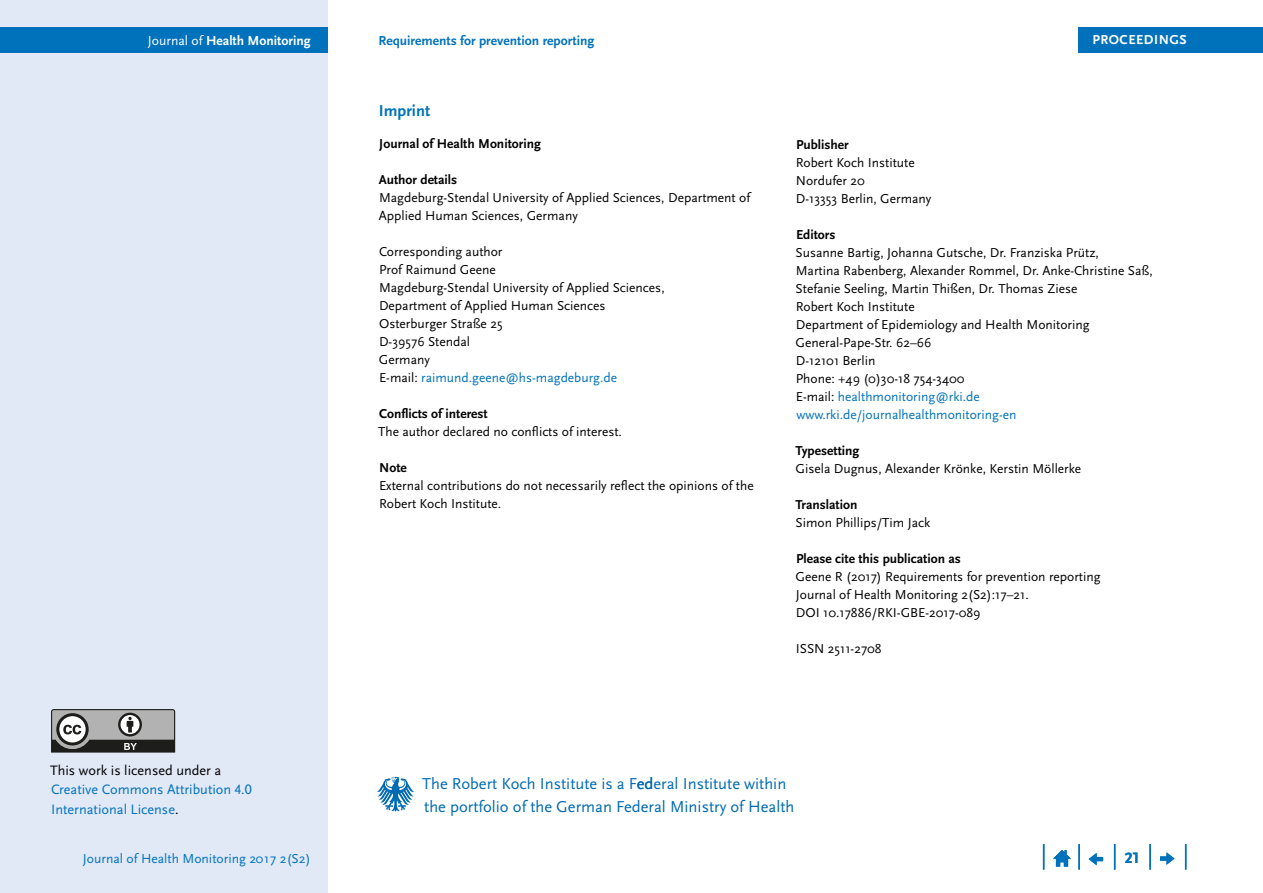
<style>
.page{position:relative;width:1263px;height:893px;background:#fff}
.page>*{position:absolute;margin:0;border:0;box-sizing:border-box;transform-origin:0 0}
.t1{font:16.5px/22.5px "Scala Sans Pro";color:#006bb3}
.t2{font:700 16.5px "Scala Sans Pro";color:#0072bc}
.t3{font:700 15.75px "Scala Sans Pro";color:#0072bc}
.t4{font:14.25px/19.5px "Scala Sans Pro";color:#0072bc}
.t5{font:14.25px "Scala Sans Pro";color:#000}
.t6{font:13.65px "Scala Sans Pro";color:#0072bc}
.t7{font:700 13.65px "Scala Sans Pro";color:#0072bc}
.t8{font:700 13.65px "Scala Sans Pro";color:#fff}
.t9{font:13.5px/18px "Scala Sans Pro";color:#000}
.t10{font:700 13.5px "Scala Sans Pro";color:#000}
.t11{font:700 13.5px "Scala Sans Pro";letter-spacing:.04em;color:#fff}
.s1{font-weight:400}
.s2{color:#000}
.s3{color:#0072bc}
</style>
<div class="page">
<div style="left:0;top:0;width:327px;height:893px;background:#e1e8f6"></div>
<div style="left:1078px;top:28px;width:185px;height:25px;background:#0072bc"></div>
<div style="left:0;top:28px;width:327px;height:25px;background:#0072bc"></div>
<svg style="left:51px;top:709px;width:124px;height:43px;background:#828282"></svg>
<svg style="left:1185px;top:844px;width:1px;height:26px"></svg>
<hr style="left:1149px;top:844px;width:2px;height:26px;background:#0072bc">
<svg style="left:1114px;top:844px;width:1px;height:26px"></svg>
<hr style="left:1078px;top:844px;width:2px;height:26px;background:#0072bc">
<svg style="left:1043px;top:844px;width:1px;height:26px"></svg>
<svg style="left:1053px;top:850px;width:18px;height:17px"></svg>
<svg style="left:1089px;top:853px;width:14px;height:12px"></svg>
<svg style="left:1160px;top:852px;width:14px;height:13px"></svg>
<svg style="left:377px;top:777px;width:37px;height:34px"></svg>
<p class="t8" style="left:148px;top:33px;width:164px"><span class="s1">Journal of</span> Health Monitoring</p>
<p class="t5" style="left:50px;top:762px;width:173px">This work is licensed under a</p>
<p class="t4" style="left:51px;top:780px;width:202px">Creative Commons Attribution 4.0<br>International License<span class="s2">.</span></p>
<p class="t6" style="left:83px;top:850px;width:229px">Journal of Health Monitoring 2017 2(S2)</p>
<p class="t7" style="left:378px;top:33px;width:217px">Requirements for prevention reporting</p>
<p class="t2" style="left:379px;top:101px;width:53px">Imprint</p>
<p class="t10" style="left:379px;top:136px;width:163px">Journal of Health Monitoring</p>
<p class="t10" style="left:379px;top:172px;width:80px">Author details</p>
<p class="t9" style="left:379px;top:189px;width:373px">Magdeburg-Stendal University of Applied Sciences, Department of<br>Applied Human Sciences, Germany</p>
<p class="t9" style="left:379px;top:243px;width:287px">Corresponding author<br>Prof Raimund Geene<br>Magdeburg-Stendal University of Applied Sciences,<br>Department of Applied Human Sciences<br>Osterburger Straße 25<br>D-39576 Stendal<br>Germany<br>E-mail: <span class="s3">raimund.geene@hs-magdeburg.de</span></p>
<p class="t10" style="left:379px;top:406px;width:110px">Conflicts of interest</p>
<p class="t9" style="left:378px;top:423px;width:245px">The author declared no conflicts of interest.</p>
<p class="t10" style="left:379px;top:460px;width:29px">Note</p>
<p class="t9" style="left:379px;top:477px;width:376px">External contributions do not necessarily reflect the opinions of the<br>Robert Koch Institute.</p>
<p class="t11" style="left:1092px;top:32px;width:96px">PROCEEDINGS</p>
<p class="t10" style="left:796px;top:137px;width:54px">Publisher</p>
<p class="t9" style="left:796px;top:154px;width:137px">Robert Koch Institute<br>Nordufer 20<br>D-13353 Berlin, Germany</p>
<p class="t10" style="left:796px;top:227px;width:41px">Editors</p>
<p class="t9" style="left:796px;top:244px;width:359px">Susanne Bartig, Johanna Gutsche, Dr. Franziska Prütz,<br>Martina Rabenberg, Alexander Rommel, Dr. Anke-Christine Saß, Stefanie Seeling, Martin Thißen, Dr. Thomas Ziese<br>Robert Koch Institute<br>Department of Epidemiology and Health Monitoring General-Pape-Str. 62–66<br>D-12101 Berlin<br>Phone: +49 (0)30-18 754-3400<br>E-mail: <span class="s3">healthmonitoring@rki.de www.rki.de/journalhealthmonitoring-en</span></p>
<p class="t10" style="left:795px;top:443px;width:65px">Typesetting</p>
<p class="t9" style="left:796px;top:460px;width:287px">Gisela Dugnus, Alexander Krönke, Kerstin Möllerke</p>
<p class="t10" style="left:795px;top:497px;width:63px">Translation</p>
<p class="t9" style="left:796px;top:514px;width:136px">Simon Phillips/Tim Jack</p>
<p class="t10" style="left:796px;top:551px;width:166px">Please cite this publication as</p>
<p class="t9" style="left:796px;top:568px;width:307px">Geene R (2017) Requirements for prevention reporting<br>Journal of Health Monitoring 2(S2):17–21.<br>DOI 10.17886/RKI-GBE-2017-089</p>
<p class="t9" style="left:796px;top:640px;width:87px">ISSN 2511-2708</p>
<p class="t1" style="left:422px;top:773px;width:366px">The Robert Koch Institute is a F eral Institute within</p>
<p class="t1" style="left:424px;top:773px;width:371px;text-indent:213px">ed<br>the portfolio of the German Federal Ministry of Health</p>
<p class="t3" style="left:1125px;top:849px;width:16px">21</p>
</div>
